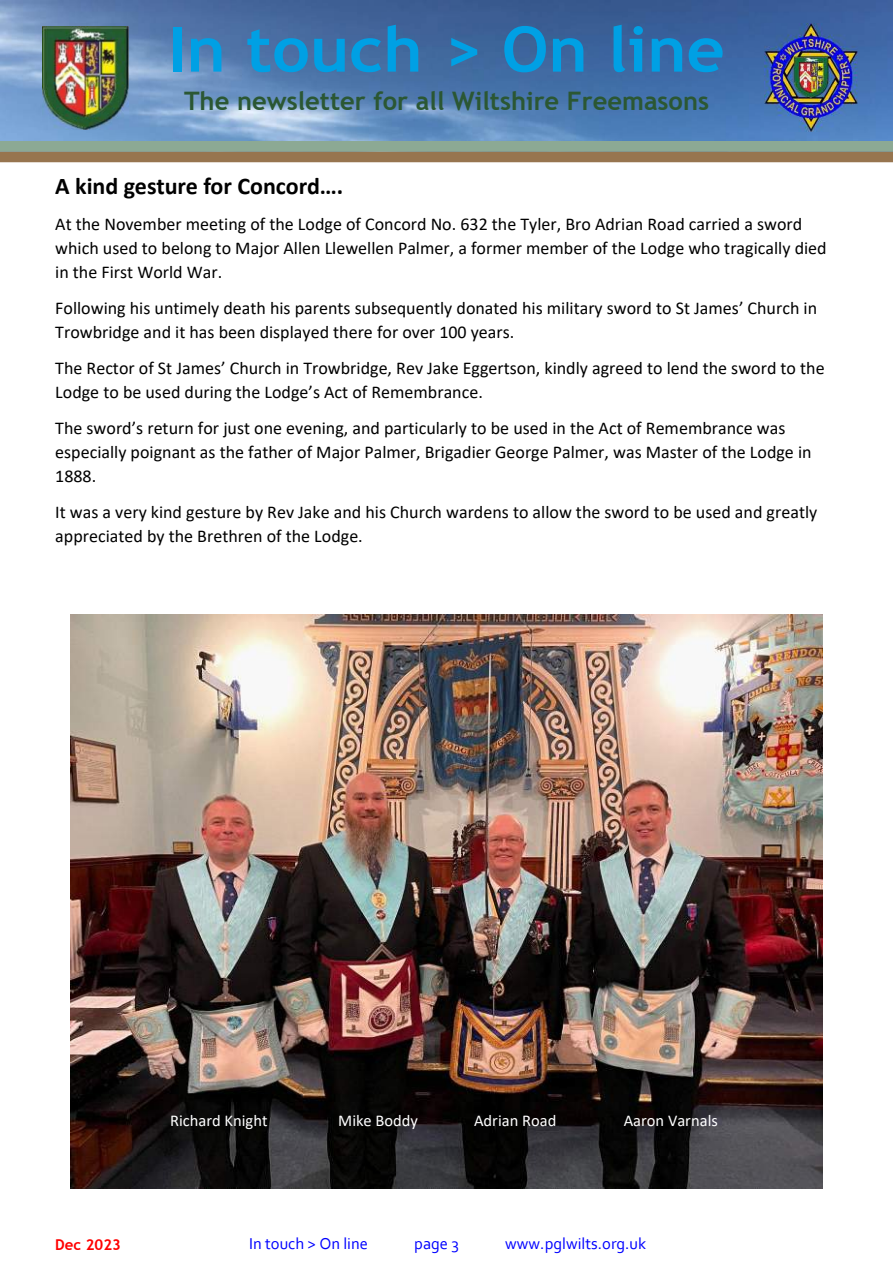
<style>
.page{position:relative;width:893px;height:1263px;background:#fff}
.page>*{position:absolute;margin:0;border:0;box-sizing:border-box;transform-origin:0 0}
.t1{font:700 62.7px "Trebuchet MS";color:#00a0e4;scale:1.06 1}
.t2{font:700 25.5px "Trebuchet MS";color:#2b5733}
.t3{font:700 24px "Calibri";color:#000}
.t4{font:18px/24px "Calibri";color:#000}
.t5{font:16.5px "Calibri";color:#fff}
.t6{font:16.5px "Corbel";color:#00f}
.t7{font:700 15px "Trebuchet MS";color:#f00}
</style>
<div class="page">
<img style="left:0;top:0;width:893px;height:163px">
<img style="left:42px;top:27px;width:86px;height:103px">
<img style="left:765px;top:24px;width:93px;height:108px">
<img style="left:0;top:142px;width:893px;height:20px">
<img style="left:71px;top:614px;width:751px;height:575px">
<h1 class="t1" style="left:168px;top:25px;width:527px">In touch &gt; On line</h1>
<h2 class="t2" style="left:184px;top:91px;width:526px">The newsletter for all Wiltshire Freemasons</h2>
<h3 class="t3" style="left:55px;top:176px;width:290px">A kind gesture for Concord….</h3>
<p class="t4" style="left:55px;top:213px;width:773px">At the November meeting of the Lodge of Concord No. 632 the Tyler, Bro Adrian Road carried a sword which used to belong to Major Allen Llewellen Palmer, a former member of the Lodge who tragically died in the First World War.</p>
<p class="t4" style="left:55px;top:297px;width:763px">Following his untimely death his parents subsequently donated his military sword to St James’ Church in<br>Trowbridge and it has been displayed there for over 100 years.</p>
<p class="t4" style="left:55px;top:357px;width:771px">The Rector of St James’ Church in Trowbridge, Rev Jake Eggertson, kindly agreed to lend the sword to the<br>Lodge to be used during the Lodge’s Act of Remembrance.</p>
<p class="t4" style="left:55px;top:417px;width:758px">The sword’s return for just one evening, and particularly to be used in the Act of Remembrance was especially poignant as the father of Major Palmer, Brigadier George Palmer, was Master of the Lodge in<br>1888.</p>
<p class="t4" style="left:55px;top:501px;width:763px">It was a very kind gesture by Rev Jake and his Church wardens to allow the sword to be used and greatly appreciated by the Brethren of the Lodge.</p>
<p class="t5" style="left:170px;top:1113px;width:99px">Richard Knight</p>
<p class="t5" style="left:338px;top:1113px;width:81px">Mike Boddy</p>
<p class="t5" style="left:474px;top:1113px;width:84px">Adrian Road</p>
<p class="t5" style="left:624px;top:1113px;width:96px">Aaron Varnals</p>
<p class="t7" style="left:55px;top:1238px;width:67px">Dec 2023</p>
<p class="t6" style="left:249px;top:1237px;width:120px">In touch &gt; On line</p>
<p class="t6" style="left:414px;top:1237px;width:46px">page 3</p>
<p class="t6" style="left:505px;top:1237px;width:143px">www.pglwilts.org.uk</p>
</div>
